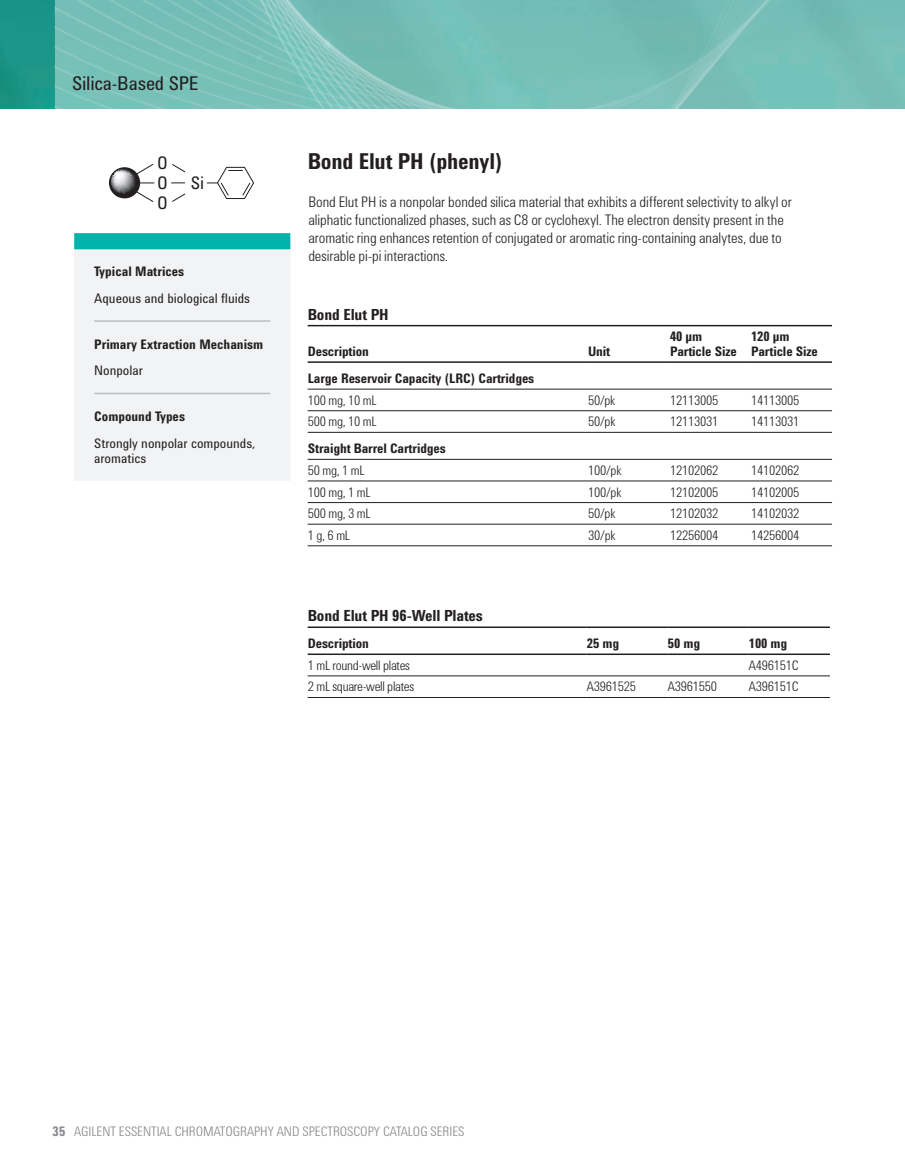
<style>
.page{position:relative;width:905px;height:1175px;background:#fff}
.page>*{position:absolute;margin:0;border:0;box-sizing:border-box;transform-origin:0 0}
.Heading2{font:700 22.5px "Agilent Condensed CFF";letter-spacing:-.01em;color:#231f20}
.t1{font:19.5px "Agilent Condensed CFF";letter-spacing:-.01em;color:#231f20}
.t2{font:17.85px "Agilent Cond";color:#231f20}
.OT_Title{font:700 15.75px "Agilent Condensed CFF";letter-spacing:-.01em;color:#231f20}
.Body{font:300 15px/18px "Agilent Condensed CFF";letter-spacing:-.005em;color:#231f20}
.Table_Body{font:300 13.5px "Agilent Condensed CFF";letter-spacing:-.02em;color:#231f20}
.OT_ColumnHeader{font:700 13.5px "Agilent Condensed CFF";letter-spacing:-.01em;color:#231f20}
.TM_Text{font:13.5px/15px "Agilent Condensed CFF";color:#231f20}
.Table_Subsection{font:700 13.5px "Agilent Condensed CFF";letter-spacing:-.01em;color:#231f20}
.t3{font:300 13.5px "Agilent Condensed CFF";color:#87898c}
.TM_Header{font:700 13.5px "Agilent Condensed CFF";color:#231f20}
.TM_First_Header{font:700 13.5px "Agilent Condensed CFF";color:#231f20}
.s1{font-weight:700}
</style>
<div class="page">
<div style="left:0;top:0;width:54px;height:108px;background:#1b9688"></div>
<img style="left:54px;top:0;width:850px;height:108px">
<svg style="left:109px;top:167px;width:31px;height:31px"></svg>
<svg style="left:171px;top:182px;width:14px;height:1px"></svg>
<svg style="left:172px;top:164px;width:14px;height:9px"></svg>
<svg style="left:111px;top:163px;width:43px;height:39px"></svg>
<svg style="left:172px;top:193px;width:14px;height:9px"></svg>
<svg style="left:207px;top:167px;width:47px;height:32px"></svg>
<div style="left:74px;top:249px;width:216px;height:232px;background:#f2f3f4"></div>
<div style="left:74px;top:233px;width:216px;height:16px;background:#00b4ab"></div>
<hr style="left:94px;top:320px;width:176px;height:2px;background:#bcbdc0">
<hr style="left:94px;top:393px;width:176px;height:1px;background:#bcbdc0">
<hr style="left:308px;top:626px;width:278px;height:2px;background:#231f20">
<hr style="left:586px;top:626px;width:81px;height:2px;background:#231f20">
<hr style="left:667px;top:626px;width:81px;height:2px;background:#231f20">
<hr style="left:748px;top:626px;width:81px;height:2px;background:#231f20">
<hr style="left:308px;top:653px;width:278px;height:2px;background:#231f20">
<hr style="left:586px;top:653px;width:81px;height:2px;background:#231f20">
<hr style="left:667px;top:653px;width:81px;height:2px;background:#231f20">
<hr style="left:748px;top:653px;width:81px;height:2px;background:#231f20">
<hr style="left:308px;top:675px;width:278px;height:1px;background:#231f20">
<hr style="left:308px;top:697px;width:278px;height:1px;background:#231f20">
<hr style="left:586px;top:675px;width:81px;height:1px;background:#231f20">
<hr style="left:586px;top:697px;width:81px;height:1px;background:#231f20">
<hr style="left:667px;top:675px;width:81px;height:1px;background:#231f20">
<hr style="left:667px;top:697px;width:81px;height:1px;background:#231f20">
<hr style="left:748px;top:675px;width:81px;height:1px;background:#231f20">
<hr style="left:748px;top:697px;width:81px;height:1px;background:#231f20">
<hr style="left:308px;top:325px;width:280px;height:1px;background:#231f20">
<hr style="left:588px;top:325px;width:82px;height:1px;background:#231f20">
<hr style="left:670px;top:325px;width:81px;height:1px;background:#231f20">
<hr style="left:751px;top:325px;width:81px;height:1px;background:#231f20">
<hr style="left:308px;top:361px;width:280px;height:2px;background:#231f20">
<hr style="left:588px;top:361px;width:82px;height:2px;background:#231f20">
<hr style="left:670px;top:361px;width:81px;height:2px;background:#231f20">
<hr style="left:751px;top:361px;width:81px;height:2px;background:#231f20">
<hr style="left:308px;top:389px;width:280px;height:1px;background:#231f20">
<hr style="left:588px;top:389px;width:82px;height:1px;background:#231f20">
<hr style="left:670px;top:389px;width:81px;height:1px;background:#231f20">
<hr style="left:751px;top:389px;width:81px;height:1px;background:#231f20">
<hr style="left:308px;top:410px;width:280px;height:1px;background:#231f20">
<hr style="left:588px;top:410px;width:82px;height:1px;background:#231f20">
<hr style="left:670px;top:410px;width:81px;height:1px;background:#231f20">
<hr style="left:751px;top:410px;width:81px;height:1px;background:#231f20">
<hr style="left:308px;top:432px;width:280px;height:1px;background:#231f20">
<hr style="left:588px;top:432px;width:82px;height:1px;background:#231f20">
<hr style="left:670px;top:432px;width:81px;height:1px;background:#231f20">
<hr style="left:751px;top:432px;width:81px;height:1px;background:#231f20">
<hr style="left:308px;top:459px;width:280px;height:1px;background:#231f20">
<hr style="left:588px;top:459px;width:82px;height:1px;background:#231f20">
<hr style="left:670px;top:459px;width:81px;height:1px;background:#231f20">
<hr style="left:751px;top:459px;width:81px;height:1px;background:#231f20">
<hr style="left:308px;top:480px;width:280px;height:1px;background:#231f20">
<hr style="left:588px;top:480px;width:82px;height:1px;background:#231f20">
<hr style="left:670px;top:480px;width:81px;height:1px;background:#231f20">
<hr style="left:751px;top:480px;width:81px;height:1px;background:#231f20">
<hr style="left:308px;top:502px;width:280px;height:1px;background:#231f20">
<hr style="left:588px;top:502px;width:82px;height:1px;background:#231f20">
<hr style="left:670px;top:502px;width:81px;height:1px;background:#231f20">
<hr style="left:751px;top:502px;width:81px;height:1px;background:#231f20">
<hr style="left:308px;top:524px;width:280px;height:1px;background:#231f20">
<hr style="left:308px;top:545px;width:280px;height:1px;background:#231f20">
<hr style="left:588px;top:524px;width:82px;height:1px;background:#231f20">
<hr style="left:588px;top:545px;width:82px;height:1px;background:#231f20">
<hr style="left:670px;top:524px;width:81px;height:1px;background:#231f20">
<hr style="left:670px;top:545px;width:81px;height:1px;background:#231f20">
<hr style="left:751px;top:524px;width:81px;height:1px;background:#231f20">
<hr style="left:751px;top:545px;width:81px;height:1px;background:#231f20">
<h2 class="t1" style="left:72px;top:69px;width:128px">Silica-Based SPE</h2>
<p class="t2" style="left:157px;top:153px;width:12px">O</p>
<p class="t2" style="left:157px;top:193px;width:12px">O</p>
<p class="t2" style="left:157px;top:173px;width:12px">O</p>
<p class="t2" style="left:191px;top:173px;width:15px">Si</p>
<p class="TM_First_Header" style="left:94px;top:261px;width:91px">Typical Matrices</p>
<p class="TM_Text" style="left:94px;top:290px;width:157px">Aqueous and biological fluids</p>
<p class="TM_Header" style="left:94px;top:334px;width:170px">Primary Extraction Mechanism</p>
<p class="TM_Text" style="left:94px;top:362px;width:50px">Nonpolar</p>
<p class="TM_Header" style="left:94px;top:406px;width:92px">Compound Types</p>
<p class="TM_Text" style="left:94px;top:435px;width:162px">Strongly nonpolar compounds, aromatics</p>
<p class="Heading2" style="left:308px;top:144px;width:197px">Bond Elut PH (phenyl)</p>
<p class="Body" style="left:308px;top:192px;width:485px">Bond Elut PH is a nonpolar bonded silica material that exhibits a different selectivity to alkyl or aliphatic functionalized phases, such as C8 or cyclohexyl. The electron density present in the aromatic ring enhances retention of conjugated or aromatic ring-containing analytes, due to desirable pi-pi interactions.</p>
<p class="OT_Title" style="left:308px;top:302px;width:82px">Bond Elut PH</p>
<p class="OT_ColumnHeader" style="left:308px;top:341px;width:63px">Description</p>
<p class="OT_ColumnHeader" style="left:588px;top:341px;width:24px">Unit</p>
<p class="OT_ColumnHeader" style="left:670px;top:326px;width:34px">40 µm</p>
<p class="OT_ColumnHeader" style="left:670px;top:341px;width:68px">Particle Size</p>
<p class="OT_ColumnHeader" style="left:751px;top:326px;width:40px">120 µm</p>
<p class="OT_ColumnHeader" style="left:751px;top:341px;width:68px">Particle Size</p>
<p class="Table_Subsection" style="left:308px;top:368px;width:228px">Large Reservoir Capacity (LRC) Cartridges</p>
<p class="Table_Body" style="left:308px;top:390px;width:70px">100 mg, 10 mL</p>
<p class="Table_Body" style="left:588px;top:390px;width:29px">50/pk</p>
<p class="Table_Body" style="left:670px;top:390px;width:50px">12113005</p>
<p class="Table_Body" style="left:751px;top:390px;width:50px">14113005</p>
<p class="Table_Body" style="left:308px;top:411px;width:70px">500 mg, 10 mL</p>
<p class="Table_Body" style="left:588px;top:411px;width:29px">50/pk</p>
<p class="Table_Body" style="left:670px;top:411px;width:50px">12113031</p>
<p class="Table_Body" style="left:751px;top:411px;width:50px">14113031</p>
<p class="Table_Subsection" style="left:308px;top:438px;width:139px">Straight Barrel Cartridges</p>
<p class="Table_Body" style="left:308px;top:460px;width:58px">50 mg, 1 mL</p>
<p class="Table_Body" style="left:588px;top:460px;width:35px">100/pk</p>
<p class="Table_Body" style="left:670px;top:460px;width:50px">12102062</p>
<p class="Table_Body" style="left:751px;top:460px;width:50px">14102062</p>
<p class="Table_Body" style="left:308px;top:481px;width:64px">100 mg, 1 mL</p>
<p class="Table_Body" style="left:588px;top:481px;width:35px">100/pk</p>
<p class="Table_Body" style="left:670px;top:481px;width:50px">12102005</p>
<p class="Table_Body" style="left:751px;top:481px;width:50px">14102005</p>
<p class="Table_Body" style="left:308px;top:503px;width:64px">500 mg, 3 mL</p>
<p class="Table_Body" style="left:588px;top:503px;width:29px">50/pk</p>
<p class="Table_Body" style="left:670px;top:503px;width:50px">12102032</p>
<p class="Table_Body" style="left:751px;top:503px;width:50px">14102032</p>
<p class="Table_Body" style="left:308px;top:525px;width:44px">1 g, 6 mL</p>
<p class="Table_Body" style="left:588px;top:525px;width:29px">30/pk</p>
<p class="Table_Body" style="left:670px;top:525px;width:50px">12256004</p>
<p class="Table_Body" style="left:751px;top:525px;width:50px">14256004</p>
<p class="OT_Title" style="left:308px;top:604px;width:177px">Bond Elut PH 96-Well Plates</p>
<p class="OT_ColumnHeader" style="left:308px;top:633px;width:63px">Description</p>
<p class="OT_ColumnHeader" style="left:587px;top:633px;width:34px">25 mg</p>
<p class="OT_ColumnHeader" style="left:668px;top:633px;width:34px">50 mg</p>
<p class="OT_ColumnHeader" style="left:749px;top:633px;width:40px">100 mg</p>
<p class="Table_Body" style="left:308px;top:655px;width:104px">1 mL round-well plates</p>
<p class="Table_Body" style="left:749px;top:655px;width:51px">A496151C</p>
<p class="Table_Body" style="left:308px;top:676px;width:108px">2 mL square-well plates</p>
<p class="Table_Body" style="left:587px;top:676px;width:51px">A3961525</p>
<p class="Table_Body" style="left:668px;top:676px;width:51px">A3961550</p>
<p class="Table_Body" style="left:749px;top:676px;width:51px">A396151C</p>
<p class="t3" style="left:53px;top:1121px;width:413px"><span class="s1">35</span> AGILENT ESSENTIAL CHROMATOGRAPHY AND SPECTROSCOPY CATALOG SERIES</p>
</div>
